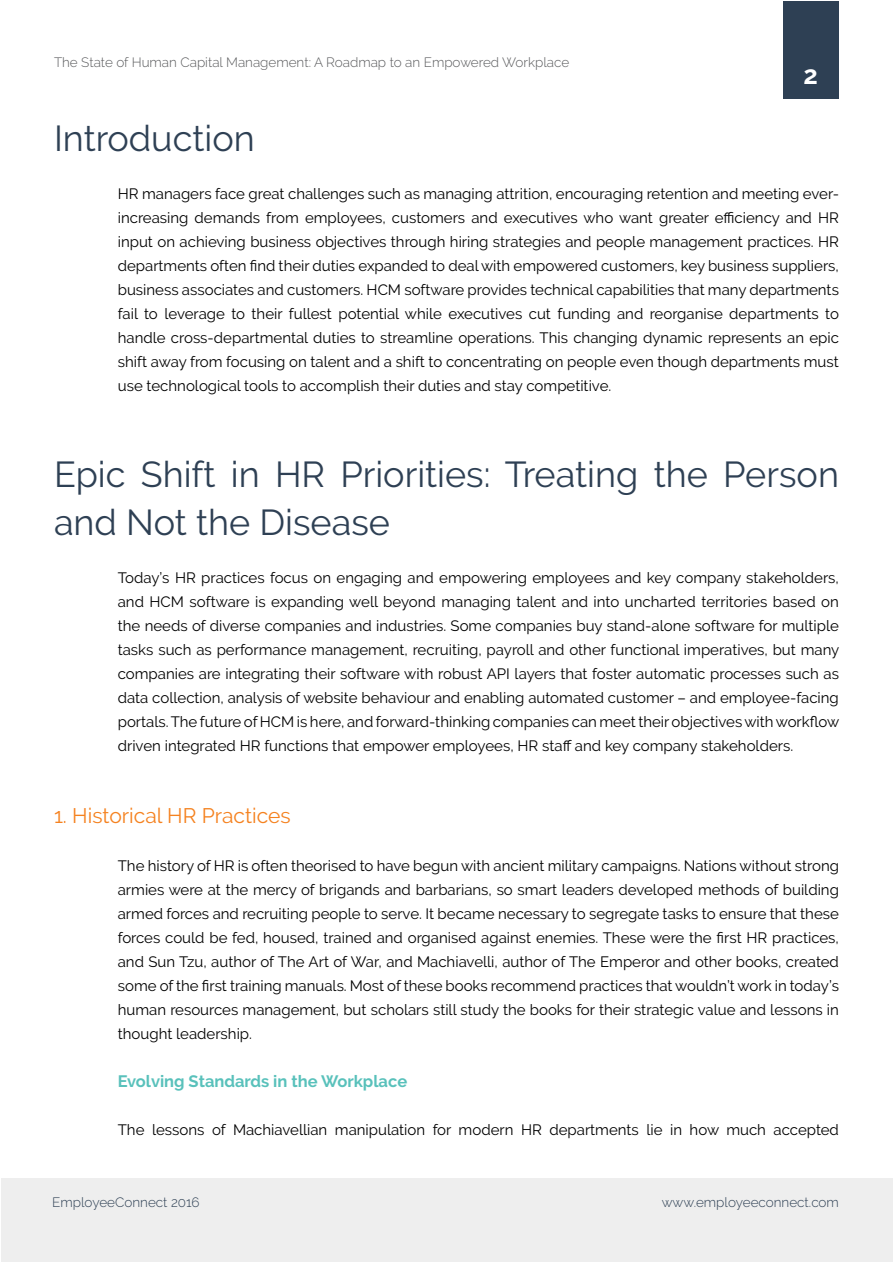
<style>
.page{position:relative;width:893px;height:1263px;background:#fff}
.page>*{position:absolute;margin:0;border:0;box-sizing:border-box;transform-origin:0 0}
.t1{font:36px/48px "Raleway";color:#2e4054}
.t2{font:700 25.5px "Raleway";color:#fff}
.t3{font:21px "Raleway";color:#f58220}
.t4{font:700 16.5px "Raleway";color:#59c1bb}
.t5{font:15px/24px "Raleway";color:#000;text-align:justify}
.t6{font:300 13.5px "Raleway";color:#5a5b5d}
.t7{font:300 13.5px "Raleway";color:#2e4054}
</style>
<div class="page">
<div style="left:783px;top:1px;width:55px;height:97px;background:#2e4054"></div>
<div style="left:1px;top:1179px;width:891px;height:83px;background:#eee"></div>
<p class="t6" style="left:54px;top:54px;width:517px">The State of Human Capital Management: A Roadmap to an Empowered Workplace</p>
<h2 class="t2" style="left:803px;top:60px;width:16px">2</h2>
<h1 class="t1" style="left:54px;top:114px;width:202px">Introduction</h1>
<p class="t5" style="left:118px;top:181px;width:723px">HR managers face great challenges such as managing attrition, encouraging retention and meeting ever&shy;increasing demands from employees, customers and executives who want greater efficiency and HR input on achieving business objectives through hiring strategies and people management practices. HR departments often find their duties expanded to deal with empowered customers, key business suppliers, business associates and customers. HCM software provides technical capabilities that many departments fail to leverage to their fullest potential while executives cut funding and reorganise departments to handle cross-departmental duties to streamline operations. This changing dynamic represents an epic shift away from focusing on talent and a shift to concentrating on people even though departments must use technological tools to accomplish their duties and stay competitive.</p>
<h1 class="t1" style="left:54px;top:450px;width:786px">Epic Shift in HR Priorities: Treating the Person and Not the Disease</h1>
<p class="t5" style="left:118px;top:565px;width:723px">Today’s HR practices focus on engaging and empowering employees and key company stakeholders, and HCM software is expanding well beyond managing talent and into uncharted territories based on the needs of diverse companies and industries. Some companies buy stand-alone software for multiple tasks such as performance management, recruiting, payroll and other functional imperatives, but many companies are integrating their software with robust API layers that foster automatic processes such as data collection, analysis of website behaviour and enabling automated customer – and employee-facing portals. The future of HCM is here, and forward-thinking companies can meet their objectives with workflow driven integrated HR functions that empower employees, HR staff and key company stakeholders.</p>
<h3 class="t3" style="left:54px;top:803px;width:238px">1. Historical HR Practices</h3>
<p class="t5" style="left:118px;top:853px;width:723px">The history of HR is often theorised to have begun with ancient military campaigns. Nations without strong armies were at the mercy of brigands and barbarians, so smart leaders developed methods of building armed forces and recruiting people to serve. It became necessary to segregate tasks to ensure that these forces could be fed, housed, trained and organised against enemies. These were the first HR practices, and Sun Tzu, author of The Art of War, and Machiavelli, author of The Emperor and other books, created some of the first training manuals. Most of these books recommend practices that wouldn’t work in today’s human resources management, but scholars still study the books for their strategic value and lessons in thought leadership.</p>
<p class="t4" style="left:118px;top:1072px;width:291px">Evolving Standards in the Workplace</p>
<p class="t5" style="left:118px;top:1117px;width:723px">The lessons of Machiavellian manipulation for modern HR departments lie in how much accepted</p>
<p class="t7" style="left:52px;top:1194px;width:149px">EmployeeConnect 2016</p>
<p class="t7" style="left:662px;top:1194px;width:179px">www.employeeconnect.com</p>
</div>
